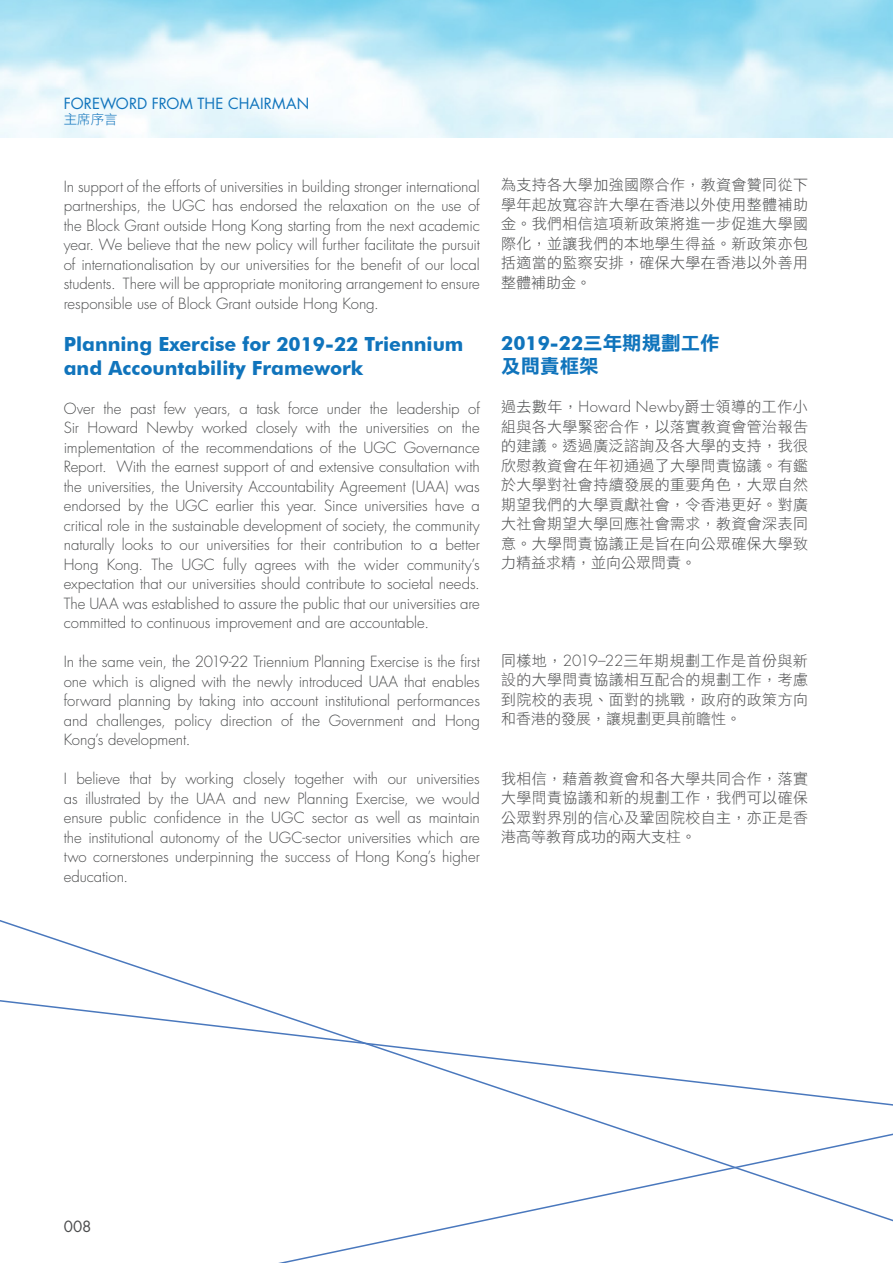
<style>
.page{position:relative;width:893px;height:1263px;background:#fff}
.page>*{position:absolute;margin:0;border:0;box-sizing:border-box;transform-origin:0 0}
.t1{font:700 19.5px "Futura BT";color:#1074bc}
.t2{font:19.5px "DF Li Hei Std W7";color:#1074bc}
.t3{font:300 15px/19.5px "Futura";letter-spacing:-.005em;color:#4b4c4d;text-align:justify}
.t4{font:15px/19.5px "DF Li Hei Std W3";letter-spacing:.025em;color:#4b4c4d;text-align:justify}
.t5{font:15px "Futura";color:#1074bc}
.t6{font:15px "Futura";color:#4b4c4d}
.t7{font:13.5px "DF Li Hei Std W3";color:#1074bc}
.s1{font-family:"DF Li Hei Std W7";font-weight:400}
.s2{font-family:"Futura";font-weight:300}
</style>
<div class="page">
<svg style="left:0;top:993px;width:893px;height:225px"></svg>
<p class="t5" style="left:64px;top:94px;width:247px">FOREWORD FROM THE CHAIRMAN</p>
<p class="t7" style="left:64px;top:112px;width:55px">主席序言</p>
<p class="t3" style="left:64px;top:177px;width:418px">In support of the efforts of universities in building stronger international partnerships, the UGC has endorsed the relaxation on the use of the Block Grant outside Hong Kong starting from the next academic year. We believe that the new policy will further facilitate the pursuit of internationalisation by our universities for the benefit of our local students. There will be appropriate monitoring arrangement to ensure responsible use of Block Grant outside Hong Kong.</p>
<p class="t1" style="left:64px;top:333px;width:401px">Planning Exercise for 2019-22 Triennium</p>
<p class="t1" style="left:64px;top:356px;width:301px">and Accountability Framework</p>
<p class="t3" style="left:64px;top:399px;width:418px">Over the past few years, a task force under the leadership of Sir Howard Newby worked closely with the universities on the implementation of the recommendations of the UGC Governance Report. With the earnest support of and extensive consultation with the universities, the University Accountability Agreement (UAA) was endorsed by the UGC earlier this year. Since universities have a critical role in the sustainable development of society, the community naturally looks to our universities for their contribution to a better Hong Kong. The UGC fully agrees with the wider community’s expectation that our universities should contribute to societal needs.<br>The UAA was established to assure the public that our universities are committed to continuous improvement and are accountable.</p>
<p class="t3" style="left:64px;top:653px;width:418px">In the same vein, the 2019-22 Triennium Planning Exercise is the first one which is aligned with the newly introduced UAA that enables forward planning by taking into account institutional performances and challenges, policy direction of the Government and Hong Kong’s development.</p>
<p class="t3" style="left:64px;top:770px;width:418px">I believe that by working closely together with our universities as illustrated by the UAA and new Planning Exercise, we would ensure public confidence in the UGC sector as well as maintain the institutional autonomy of the UGC-sector universities which are two cornerstones underpinning the success of Hong Kong’s higher education.</p>
<p class="t4" style="left:501px;top:175px;width:308px">為支持各大學加強國際合作，教資會贊同從下學年起放寬容許大學在香港以外使用整體補助金。我們相信這項新政策將進一步促進大學國際化，並讓我們的本地學生得益。新政策亦包括適當的監察安排，確保大學在香港以外善用整體補助金。</p>
<p class="t1" style="left:501px;top:331px;width:220px">2019-22<span class="s1">三年期規劃工作</span></p>
<p class="t2" style="left:501px;top:356px;width:99px">及問責框架</p>
<p class="t4" style="left:501px;top:397px;width:308px">過去數年，<span class="s2">Howard Newby</span>爵士領導的工作小組與各大學緊密合作，以落實教資會管治報告的建議。透過廣泛諮詢及各大學的支持，我很欣慰教資會在年初通過了大學問責協議。有鑑於大學對社會持續發展的重要角色，大眾自然期望我們的大學貢獻社會，令香港更好。對廣大社會期望大學回應社會需求，教資會深表同意。大學問責協議正是旨在向公眾確保大學致力精益求精，並向公眾問責。</p>
<p class="t4" style="left:501px;top:650px;width:308px">同樣地，<span class="s2">2019–22</span>三年期規劃工作是首份與新設的大學問責協議相互配合的規劃工作，考慮到院校的表現、面對的挑戰，政府的政策方向和香港的發展，讓規劃更具前瞻性。</p>
<p class="t4" style="left:501px;top:769px;width:308px">我相信，藉着教資會和各大學共同合作，落實大學問責協議和新的規劃工作，我們可以確保公眾對界別的信心及鞏固院校自主，亦正是香港高等教育成功的兩大支柱。</p>
<p class="t6" style="left:64px;top:1217px;width:29px">008</p>
</div>
